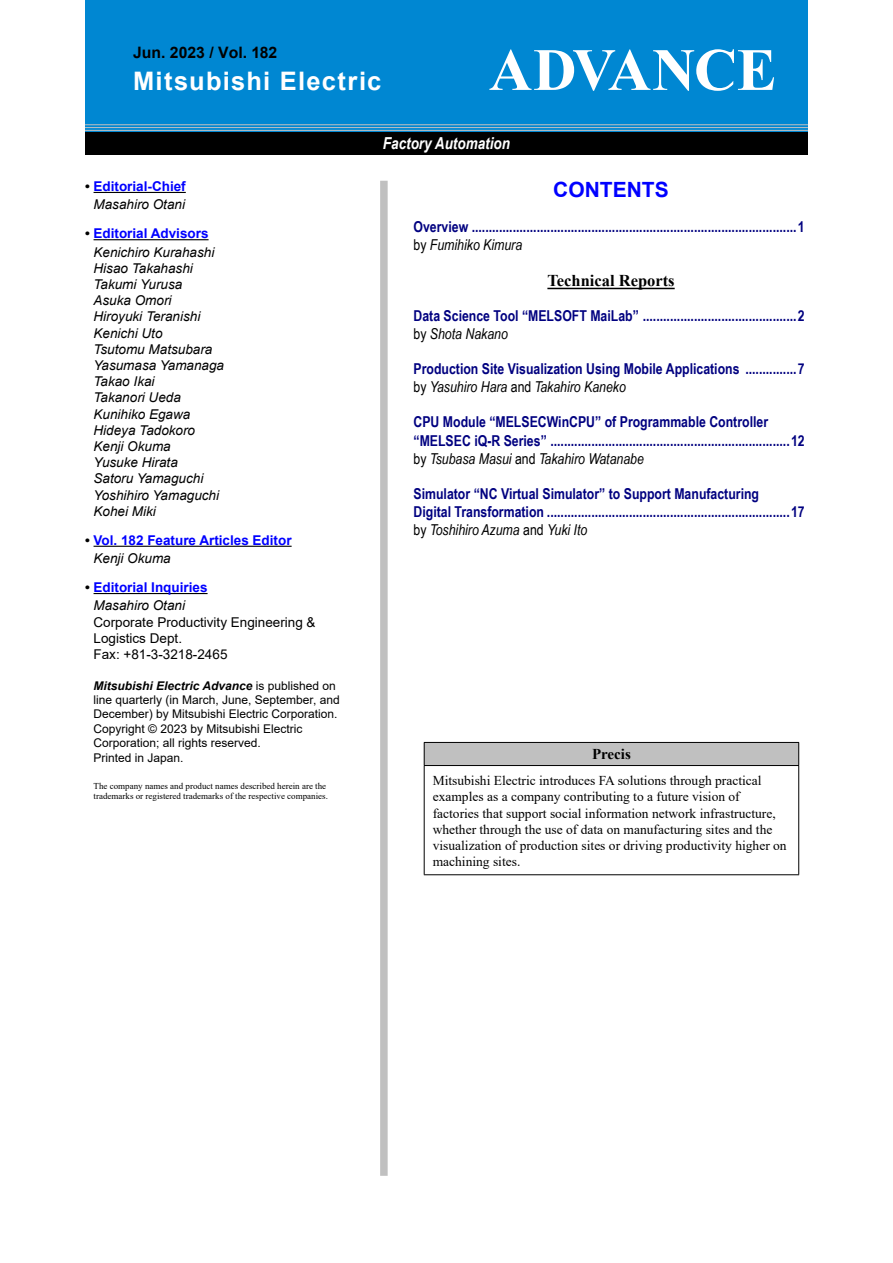
<style>
.page{position:relative;width:893px;height:1263px;background:#fff}
.page>*{position:absolute;margin:0;border:0;box-sizing:border-box;transform-origin:0 0}
.t1{font:700 60px "Times New Roman";letter-spacing:-.02em;color:#fff}
.t2{font:700 25.5px "Arial";letter-spacing:.05em;color:#fff}
.t3{font:700 21px "Arial";color:#00f}
.t4{font:italic 700 16.5px "Arial Narrow";color:#fff}
.t5{font:700 16.5px "Times New Roman";color:#000}
.t6{font:700 15.75px "Arial";color:#000}
.t7{font:700 15px/18px "Arial Narrow";color:#000080}
.t8{font:700 15px "Times New Roman";color:#000}
.t9{font:13.5px/16.2px "Times New Roman";color:#000}
.t10{font:italic 13.5px/16.2px "Arial";color:#000}
.t11{font:700 13.5px/18.3px "Arial";color:#00f}
.t12{font:13.5px/16.2px "Arial";color:#000}
.t13{font:12px/14.4px "Arial";color:#000}
.t14{font:9px/10.8px "Times New Roman";color:#000}
.s1{color:#000}
.s2{font-weight:400;font-style:italic;color:#000}
.s3{font-weight:700;font-style:normal}
.s4{font-weight:700;font-style:normal;color:#00f}
.s5{font-weight:700;font-style:italic}
.s6{font-weight:400;color:#000}
</style>
<div class="page">
<div style="left:85px;top:0;width:723px;height:132px;background:#0087d2"></div>
<div style="left:85px;top:132px;width:723px;height:23px;background:#000"></div>
<hr style="left:85px;top:130px;width:723px;height:1px;background:#c0c0c0">
<hr style="left:85px;top:124px;width:723px;height:1px;background:#c0c0c0">
<hr style="left:85px;top:127px;width:723px;height:1px;background:#c0c0c0">
<div style="left:380px;top:181px;width:8px;height:995px;background:#c0c0c0"></div>
<hr style="left:94px;top:192px;width:92px;height:1px;background:#000">
<hr style="left:94px;top:239px;width:115px;height:1px;background:#000">
<hr style="left:94px;top:546px;width:198px;height:1px;background:#000">
<hr style="left:94px;top:593px;width:114px;height:1px;background:#000">
<hr style="left:547px;top:288px;width:128px;height:1px;background:#000">
<div style="left:424px;top:742px;width:375px;height:23px;background:#c0c0c0"></div>
<hr style="left:424px;top:766px;width:1px;height:108px;background:#000">
<hr style="left:798px;top:766px;width:1px;height:108px;background:#000">
<hr style="left:424px;top:874px;width:375px;height:1px;background:#000">
<hr style="left:424px;top:742px;width:375px;height:1px;background:#000">
<svg style="left:424px;top:743px;width:1px;height:22px"></svg>
<svg style="left:798px;top:743px;width:1px;height:22px"></svg>
<hr style="left:424px;top:765px;width:375px;height:1px;background:#000">
<p class="t6" style="left:133px;top:41px;width:146px">Jun. 2023 / Vol. 182</p>
<h2 class="t2" style="left:133px;top:63px;width:250px">Mitsubishi Electric</h2>
<h1 class="t1" style="left:489px;top:27px;width:289px">ADVANCE</h1>
<p class="t11" style="left:85px;top:177px;width:102px;text-align:center"><span class="s1">•</span> Editorial-Chief<br><span class="s2">Masahiro Otani</span></p>
<p class="t10" style="left:94px;top:225px;width:122px;line-height:18.3px;text-indent:-9px"><span class="s3">•</span> <span class="s4">Editorial Advisors<br></span>Kenichiro Kurahashi</p>
<p class="t10" style="left:94px;top:260px;width:132px">Hisao Takahashi<br>Takumi Yurusa<br>Asuka Omori<br>Hiroyuki Teranishi<br>Kenichi Uto<br>Tsutomu Matsubara<br>Yasumasa Yamanaga<br>Takao Ikai<br>Takanori Ueda<br>Kunihiko Egawa<br>Hideya Tadokoro<br>Kenji Okuma<br>Yusuke Hirata<br>Satoru Yamaguchi<br>Yoshihiro Yamaguchi<br>Kohei Miki</p>
<p class="t11" style="left:94px;top:531px;width:200px;text-indent:-9px"><span class="s1">•</span> Vol. 182 Feature Articles Editor<br><span class="s2">Kenji Okuma</span></p>
<p class="t11" style="left:94px;top:578px;width:116px;text-indent:-9px"><span class="s1">•</span> Editorial Inquiries<br><span class="s2">Masahiro Otani</span></p>
<p class="t12" style="left:94px;top:614px;width:224px">Corporate Productivity Engineering &amp;<br>Logistics Dept.<br>Fax: +81-3-3218-2465</p>
<p class="t13" style="left:94px;top:678px;width:248px"><span class="s5">Mitsubishi Electric Advance</span> is published on line quarterly (in March, June, September, and December) by Mitsubishi Electric Corporation.<br>Copyright © 2023 by Mitsubishi Electric Corporation; all rights reserved.<br>Printed in Japan.</p>
<p class="t14" style="left:94px;top:780px;width:236px">The company names and product names described herein are the trademarks or registered trademarks of the respective companies.</p>
<p class="t4" style="left:383px;top:130px;width:129px">Factory Automation</p>
<h3 class="t3" style="left:553px;top:174px;width:117px">CONTENTS</h3>
<p class="t7" style="left:414px;top:217px;width:393px">Overview ...............................................................................................1 <span class="s6">by</span> <span class="s2">Fumihiko Kimura</span></p>
<p class="t5" style="left:547px;top:269px;width:129px">Technical Reports</p>
<p class="t7" style="left:413px;top:306px;width:393px">Data Science Tool “MELSOFT MaiLab” .............................................2 <span class="s6">by</span> <span class="s2">Shota Nakano</span></p>
<p class="t7" style="left:413px;top:359px;width:393px">Production Site Visualization Using Mobile Applications ...............7 <span class="s6">by</span> <span class="s2">Yasuhiro Hara</span> <span class="s6">and</span> <span class="s2">Takahiro Kaneko</span></p>
<p class="t7" style="left:413px;top:412px;width:393px">CPU Module “MELSECWinCPU” of Programmable Controller “MELSEC iQ-R Series” ......................................................................12 <span class="s6">by</span> <span class="s2">Tsubasa Masui</span> <span class="s6">and</span> <span class="s2">Takahiro Watanabe</span></p>
<p class="t7" style="left:413px;top:483px;width:393px">Simulator “NC Virtual Simulator” to Support Manufacturing<br>Digital Transformation .......................................................................17 <span class="s6">by</span> <span class="s2">Toshihiro Azuma</span> <span class="s6">and</span> <span class="s2">Yuki Ito</span></p>
<p class="t8" style="left:592px;top:743px;width:40px">Precis</p>
<p class="t9" style="left:433px;top:772px;width:355px">Mitsubishi Electric introduces FA solutions through practical examples as a company contributing to a future vision of factories that support social information network infrastructure, whether through the use of data on manufacturing sites and the visualization of production sites or driving productivity higher on machining sites.</p>
</div>
